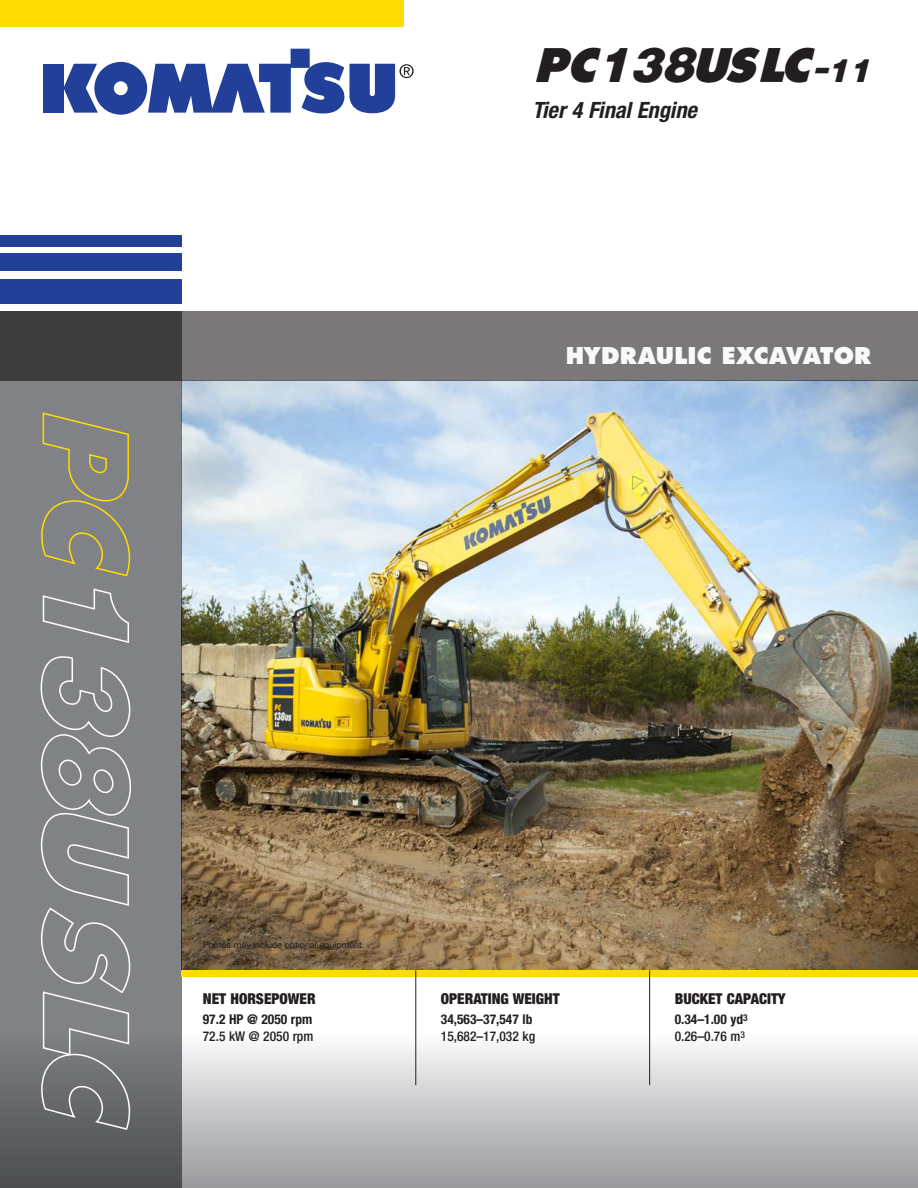
<style>
.page{position:relative;width:918px;height:1188px;background:#fff}
.page>*{position:absolute;margin:0;border:0;box-sizing:border-box;transform-origin:0 0}
.t1{font:italic 45px "Komatsu VI";color:#231f20}
.t2{font:22.5px "Komatsu VI";letter-spacing:.005em;color:#fff}
.t3{font:italic 700 condensed 22.5px "Helvetica Neue LT Pro";letter-spacing:-.005em;color:#231f20}
.t4{font:900 condensed 15px "Helvetica Neue";color:#231f20}
.t5{font:700 condensed 13.5px/16.5px "Helvetica Neue";color:#231f20}
.t6{font:500 condensed 13.5px "Helvetica Neue";color:#231f20}
.t7{font:9px "Helvetica Neue LT Pro";letter-spacing:-.005em;color:#231f20}
.s1{font-size:30px}
.s2{font-weight:500}
</style>
<div class="page">
<img style="left:182px;top:380px;width:736px;height:590px">
<div style="left:0;top:311px;width:182px;height:877px;background:#808285"></div>
<div style="left:0;top:279px;width:182px;height:24px;background:#223f99"></div>
<div style="left:0;top:235px;width:182px;height:12px;background:#223f99"></div>
<div style="left:0;top:253px;width:182px;height:18px;background:#223f99"></div>
<div style="left:182px;top:970px;width:736px;height:7px;background:#ffdc01"></div>
<div style="left:43px;top:64px;width:20px;height:49px;background:#223f99"></div>
<svg style="left:63px;top:49px;width:351px;height:66px"></svg>
<div style="left:0;top:0;width:404px;height:26px;background:#ffdc01"></div>
<svg style="left:0;top:1034px;width:918px;height:154px;background:#b9b9bb"></svg>
<svg style="left:0;top:311px;width:918px;height:69px;background:#6e6c6d"></svg>
<svg style="left:41px;top:412px;width:90px;height:165px"></svg>
<svg style="left:42px;top:588px;width:87px;height:55px"></svg>
<svg style="left:40px;top:656px;width:92px;height:475px"></svg>
<hr style="left:415px;top:970px;width:1px;height:115px;background:#231f20">
<hr style="left:649px;top:970px;width:1px;height:115px;background:#231f20">
<h1 class="t1" style="left:536px;top:42px;width:338px">PC138USLC<span class="s1">-11</span></h1>
<h2 class="t3" style="left:532px;top:97px;width:166px">Tier 4 Final Engine</h2>
<h2 class="t2" style="left:565px;top:341px;width:308px">HYDRAULIC EXCAVATOR</h2>
<p class="t7" style="left:203px;top:940px;width:163px">Photos may include optional equipment.</p>
<p class="t4" style="left:203px;top:990px;width:114px">NET HORSEPOWER</p>
<p class="t5" style="left:203px;top:1011px;width:111px">97.2 HP @ 2050 rpm</p>
<p class="t6" style="left:203px;top:1028px;width:112px">72.5 kW @ 2050 rpm</p>
<p class="t4" style="left:441px;top:990px;width:112px">OPERATING WEIGHT</p>
<p class="t5" style="left:441px;top:1011px;width:93px">34,563–37,547 lb</p>
<p class="t6" style="left:441px;top:1028px;width:96px">15,682–17,032 kg</p>
<p class="t4" style="left:675px;top:990px;width:112px">BUCKET CAPACITY</p>
<p class="t5" style="left:675px;top:1011px;width:74px">0.34–1.00 yd<sup>3<br></sup><span class="s2">0.26–0.76 m</span><sup>3</sup></p>
</div>
